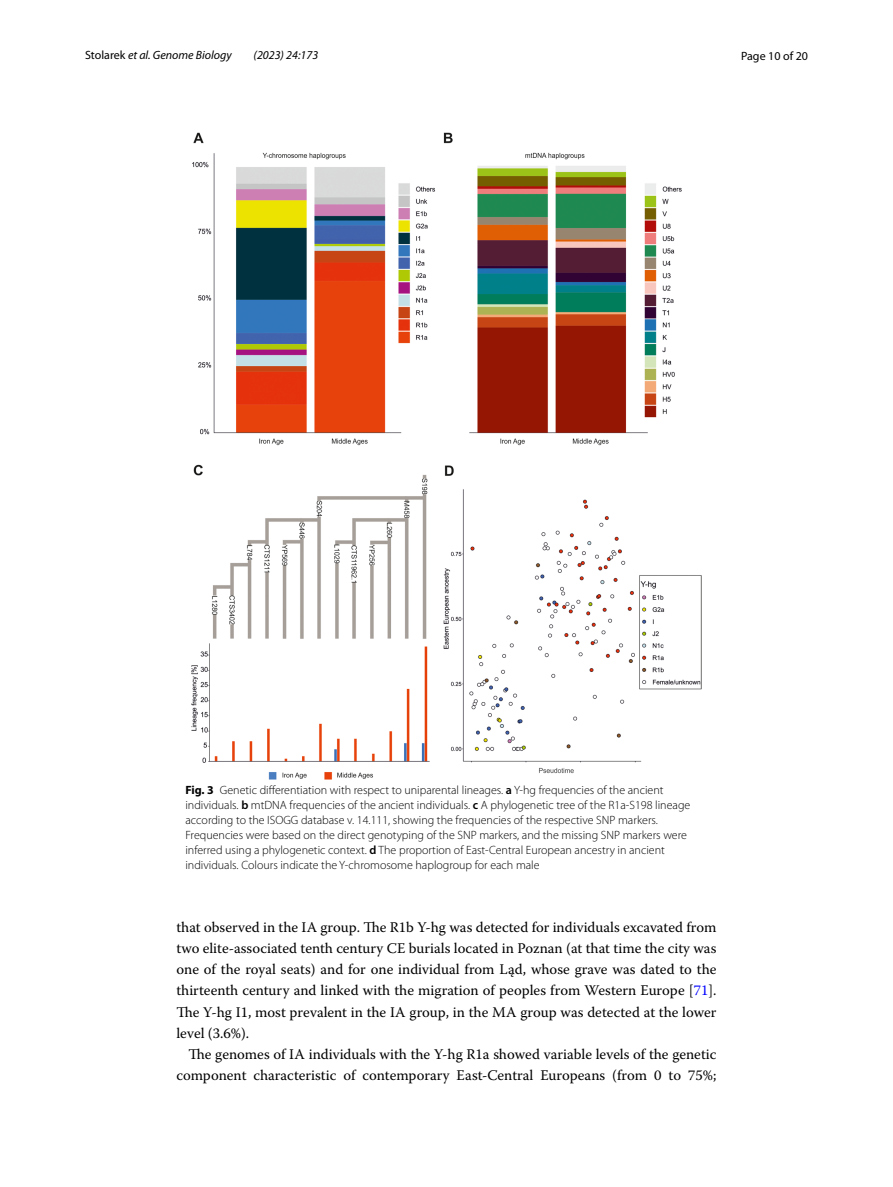
<style>
.page{position:relative;width:893px;height:1187px;background:#fff}
.page>*{position:absolute;margin:0;border:0;box-sizing:border-box;transform-origin:0 0}
.t1{font:14.7px/21.3px "Warnock Pro";color:#000;text-align:justify}
.t2{font:300 12px/15px "Myriad Pro";color:#000}
.t3{font:italic 12px "Myriad Pro";color:#000}
.t4{font:12px "Myriad Pro";color:#000}
.s1{font-style:normal}
.s2{font-weight:700}
.s3{font-weight:600}
.s4{color:#00f}
</style>
<div class="page">
<img style="left:191px;top:133px;width:511px;height:646px">
<p class="t3" style="left:85px;top:48px;width:148px"><span class="s1">Stolarek</span> et al. Genome Biology</p>
<p class="t3" style="left:254px;top:48px;width:66px">(2023) 24:173</p>
<p class="t4" style="left:741px;top:48px;width:68px">Page 10 of 20</p>
<p class="t2" style="left:185px;top:783px;width:506px"><span class="s2">Fig. 3</span> Genetic differentiation with respect to uniparental lineages. <span class="s3">a</span> Y-hg frequencies of the ancient individuals. <span class="s3">b</span> mtDNA frequencies of the ancient individuals. <span class="s3">c</span> A phylogenetic tree of the R1a-S198 lineage according to the ISOGG database v. 14.111, showing the frequencies of the respective SNP markers.<br>Frequencies were based on the direct genotyping of the SNP markers, and the missing SNP markers were inferred using a phylogenetic context. <span class="s3">d</span> The proportion of East-Central European ancestry in ancient individuals. Colours indicate the Y-chromosome haplogroup for each male</p>
<p class="t1" style="left:176px;top:915px;width:542px">that observed in the IA group. The R1b Y-hg was detected for individuals excavated from two elite-associated tenth century CE burials located in Poznan (at that time the city was one of the royal seats) and for one individual from Ląd, whose grave was dated to the thirteenth century and linked with the migration of peoples from Western Europe [<span class="s4">71</span>].<br>The Y-hg I1, most prevalent in the IA group, in the MA group was detected at the lower level (3.6%).</p>
<p class="t1" style="left:176px;top:1043px;width:542px;text-align:right">The genomes of IA individuals with the Y-hg R1a showed variable levels of the genetic component characteristic of contemporary East-Central Europeans (from 0 to 75%;</p>
</div>
